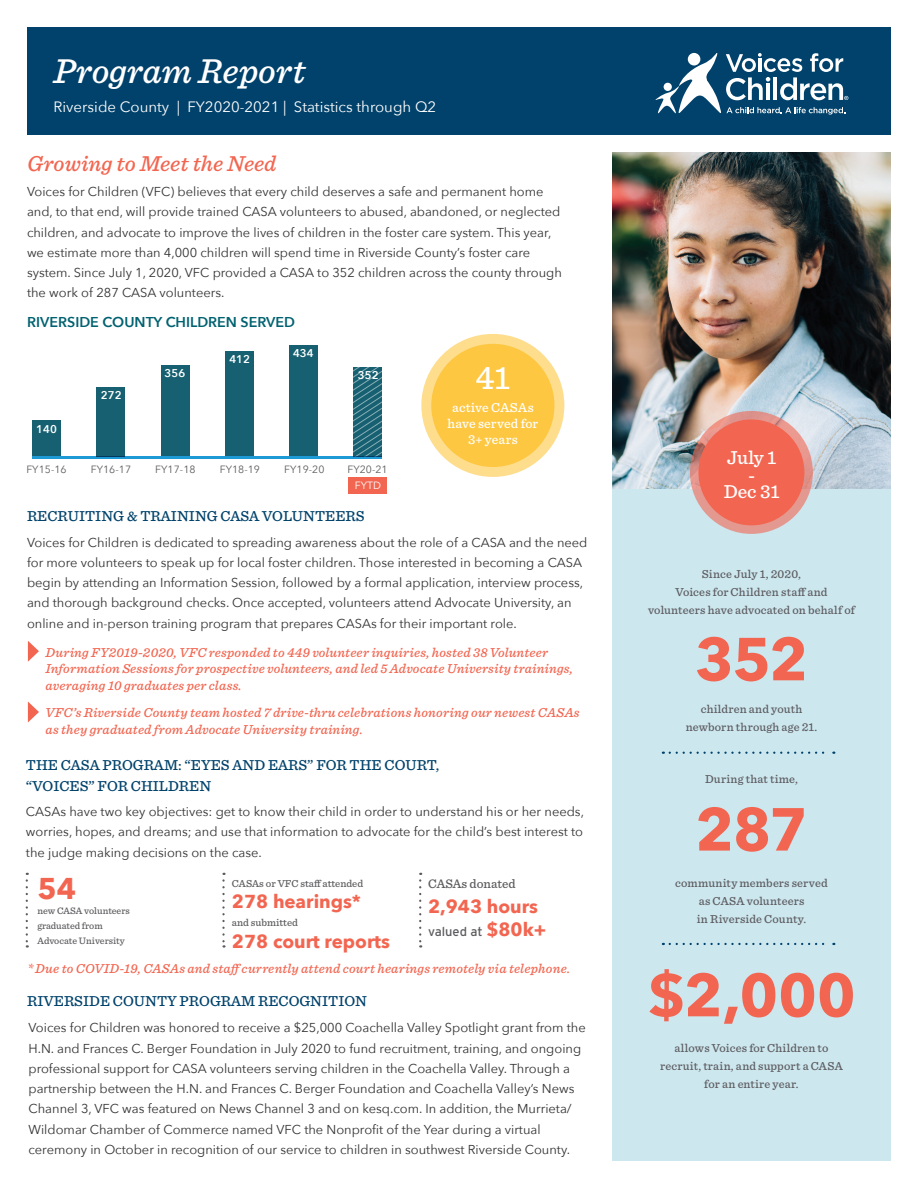
<style>
.page{position:relative;width:918px;height:1188px;background:#fff}
.page>*{position:absolute;margin:0;border:0;box-sizing:border-box;transform-origin:0 0}
.Chart_text{font:700 60px "Avenir Next";letter-spacing:-.02em;color:#f26651}
.H1_header_title{font:italic 500 36px "Sentinel";letter-spacing:-.005em;color:#fff}
.H1_header_title-2{font:500 33.9px "Sentinel";color:#fff}
.Body{font:700 30px "Avenir Next";color:#f26651}
.H1_header_title-3{font:italic 500 22.5px "Sentinel";letter-spacing:-.005em;color:#f26651}
.H1_header_title-4{font:500 19.5px/17.2px "Sentinel";letter-spacing:-.01em;color:#fff;text-align:center}
.Body-2{font:700 18.75px "Avenir Next";color:#f26651}
.H2_subtitle{font:500 15px/21px "Sentinel";color:#00426b}
.Body-3{font:15px "Avenir Next";color:#fff}
.H3_subtitle{font:600 14.25px "Avenir Next";color:#006270}
.H1_header_title-5{font:italic 500 13.5px/16.5px "Sentinel";letter-spacing:.01em;color:#f26651}
.H1_header_title-6{font:500 13.5px/16.2px "Sentinel";letter-spacing:.01em;color:#fff;text-align:center}
.Body-4{font:12.9px/20.2px "Avenir Next";color:#333233}
.Body-5{font:12.9px "Interstate";color:#5c5c5f}
.Body-6{font:500 12.9px "Sentinel";color:#5c5c5f}
.Chart_text-2{font:500 12px/18px "Sentinel";letter-spacing:.015em;color:#5c5c5f;text-align:center}
.t1{font:600 11.25px "Avenir Next";letter-spacing:.005em;color:#fff}
.t2{font:10.5px "Avenir Next";letter-spacing:.005em;color:#5c5c5f}
.Body-7{font:500 10.5px "Sentinel";color:#5c5c5f}
.t3{font:10.5px "Avenir Next";color:#fff}
.Body-8{font:500 9.75px/15px "Sentinel";color:#5c5c5f}
.s1{font-family:"Avenir Next";font-weight:700;font-size:18.75px;color:#f26651}
</style>
<div class="page">
<div style="left:421px;top:334px;width:143px;height:143px;background:#fedd8d;border-radius:50%"></div>
<div style="left:27px;top:27px;width:864px;height:107px;background:#00426b"></div>
<div style="left:612px;top:428px;width:279px;height:733px;background:#cde7ef"></div>
<svg style="left:670px;top:752px;width:164px;height:2px"></svg>
<svg style="left:670px;top:943px;width:164px;height:2px"></svg>
<img style="left:612px;top:153px;width:279px;height:336px">
<svg style="left:655px;top:52px;width:193px;height:63px"></svg>
<svg style="left:690px;top:411px;width:123px;height:123px;background:#ed7260"></svg>
<svg style="left:26px;top:873px;width:2px;height:75px"></svg>
<svg style="left:222px;top:873px;width:3px;height:75px"></svg>
<svg style="left:419px;top:873px;width:2px;height:75px"></svg>
<svg style="left:28px;top:641px;width:11px;height:21px"></svg>
<div style="left:431px;top:344px;width:123px;height:123px;background:#fdc741;border-radius:50%"></div>
<div style="left:290px;top:346px;width:28px;height:110px;background:#166071"></div>
<div style="left:225px;top:351px;width:29px;height:105px;background:#166071"></div>
<div style="left:161px;top:366px;width:28px;height:90px;background:#166071"></div>
<div style="left:97px;top:387px;width:28px;height:69px;background:#166071"></div>
<div style="left:32px;top:421px;width:29px;height:35px;background:#166071"></div>
<svg style="left:348px;top:367px;width:34px;height:113px"></svg>
<hr style="left:33px;top:456px;width:349px;height:3px;background:#1d99d6">
<div style="left:349px;top:477px;width:38px;height:16px;background:#f26651"></div>
<svg style="left:28px;top:702px;width:11px;height:20px"></svg>
<p class="H1_header_title" style="left:54px;top:43px;width:254px">Program Report</p>
<p class="Body-3" style="left:54px;top:94px;width:384px">Riverside County | FY2020-2021 | Statistics through Q2</p>
<p class="H1_header_title-3" style="left:27px;top:146px;width:251px">Growing to Meet the Need</p>
<p class="Body-4" style="left:27px;top:181px;width:536px">Voices for Children (VFC) believes that every child deserves a safe and permanent home and, to that end, will provide trained CASA volunteers to abused, abandoned, or neglected children, and advocate to improve the lives of children in the foster care system. This year, we estimate more than 4,000 children will spend time in Riverside County’s foster care system. Since July 1, 2020, VFC provided a CASA to 352 children across the county through the work of 287 CASA volunteers.</p>
<p class="H3_subtitle" style="left:27px;top:310px;width:269px">RIVERSIDE COUNTY CHILDREN SERVED</p>
<p class="t1" style="left:101px;top:385px;width:22px">272</p>
<p class="t1" style="left:36px;top:419px;width:22px">140</p>
<p class="t2" style="left:26px;top:460px;width:42px">FY15-16</p>
<p class="t2" style="left:91px;top:460px;width:42px">FY16-17</p>
<p class="t1" style="left:165px;top:364px;width:22px">356</p>
<p class="t1" style="left:229px;top:349px;width:22px">412</p>
<p class="t1" style="left:293px;top:343px;width:22px">434</p>
<p class="t1" style="left:358px;top:366px;width:22px">352</p>
<p class="t2" style="left:155px;top:460px;width:42px">FY17-18</p>
<p class="t2" style="left:220px;top:460px;width:42px">FY18-19</p>
<p class="t2" style="left:284px;top:460px;width:42px">FY19-20</p>
<p class="t2" style="left:347px;top:460px;width:42px">FY20-21</p>
<p class="t3" style="left:355px;top:476px;width:28px">FYTD</p>
<p class="H1_header_title-2" style="left:476px;top:352px;width:36px">41</p>
<p class="H1_header_title-6" style="left:447px;top:398px;width:92px">active CASAs have served for<br>3+ years</p>
<p class="H2_subtitle" style="left:27px;top:505px;width:339px">RECRUITING &amp; TRAINING CASA VOLUNTEERS</p>
<p class="Body-4" style="left:27px;top:531px;width:562px">Voices for Children is dedicated to spreading awareness about the role of a CASA and the need for more volunteers to speak up for local foster children. Those interested in becoming a CASA begin by attending an Information Session, followed by a formal application, interview process, and thorough background checks. Once accepted, volunteers attend Advocate University, an online and in-person training program that prepares CASAs for their important role.</p>
<p class="H1_header_title-5" style="left:45px;top:643px;width:529px">During FY2019-2020, VFC responded to 449 volunteer inquiries, hosted 38 Volunteer<br>Information Sessions for prospective volunteers, and led 5 Advocate University trainings, averaging 10 graduates per class.</p>
<p class="H1_header_title-5" style="left:45px;top:704px;width:536px">VFC’s Riverside County team hosted 7 drive-thru celebrations honoring our newest CASAs as they graduated from Advocate University training.</p>
<p class="H2_subtitle" style="left:26px;top:753px;width:415px">THE CASA PROGRAM: “EYES AND EARS” FOR THE COURT, “VOICES” FOR CHILDREN</p>
<p class="Body-4" style="left:26px;top:801px;width:560px;text-align:justify">CASAs have two key objectives: get to know their child in order to understand his or her needs, worries, hopes, and dreams; and use that information to advocate for the child’s best interest to the judge making decisions on the case.</p>
<p class="Body-7" style="left:232px;top:875px;width:133px">CASAs or VFC staff attended</p>
<p class="Body-2" style="left:232px;top:886px;width:131px">278 hearings*</p>
<p class="Body-7" style="left:232px;top:915px;width:68px">and submitted</p>
<p class="Body-2" style="left:232px;top:926px;width:160px">278 court reports</p>
<p class="Body" style="left:37px;top:863px;width:40px">54</p>
<p class="Body-8" style="left:37px;top:903px;width:94px">new CASA volunteers graduated from<br>Advocate University</p>
<p class="Body-6" style="left:428px;top:874px;width:89px">CASAs donated</p>
<p class="Body-2" style="left:428px;top:891px;width:111px">2,943 hours</p>
<p class="Body-5" style="left:428px;top:924px;width:120px">valued at <span class="s1">$80k+</span></p>
<p class="H1_header_title-5" style="left:27px;top:960px;width:545px">* Due to COVID-19, CASAs and staff currently attend court hearings remotely via telephone.</p>
<p class="H2_subtitle" style="left:27px;top:990px;width:341px">RIVERSIDE COUNTY PROGRAM RECOGNITION</p>
<p class="Body-4" style="left:28px;top:1017px;width:559px">Voices for Children was honored to receive a $25,000 Coachella Valley Spotlight grant from the H.N. and Frances C. Berger Foundation in July 2020 to fund recruitment, training, and ongoing professional support for CASA volunteers serving children in the Coachella Valley. Through a partnership between the H.N. and Frances C. Berger Foundation and Coachella Valley’s News Channel 3, VFC was featured on News Channel 3 and on kesq.com. In addition, the Murrieta/ Wildomar Chamber of Commerce named VFC the Nonprofit of the Year during a virtual ceremony in October in recognition of our service to children in southwest Riverside County.</p>
<p class="H1_header_title-4" style="left:724px;top:448px;width:57px">July 1 -<br>Dec 31</p>
<p class="Chart_text-2" style="left:648px;top:565px;width:208px">Since July 1, 2020,<br>Voices for Children staff and volunteers have advocated on behalf of</p>
<p class="Chart_text" style="left:695px;top:607px;width:114px">352</p>
<p class="Chart_text-2" style="left:686px;top:700px;width:133px">children and youth newborn through age 21.</p>
<p class="Chart_text-2" style="left:705px;top:769px;width:94px">During that time,</p>
<p class="Chart_text" style="left:695px;top:778px;width:114px">287</p>
<p class="Chart_text-2" style="left:675px;top:873px;width:154px">community members served as CASA volunteers<br>in Riverside County.</p>
<p class="Chart_text" style="left:647px;top:943px;width:210px">$2,000</p>
<p class="Chart_text-2" style="left:660px;top:1039px;width:184px">allows Voices for Children to recruit, train, and support a CASA for an entire year.</p>
</div>
